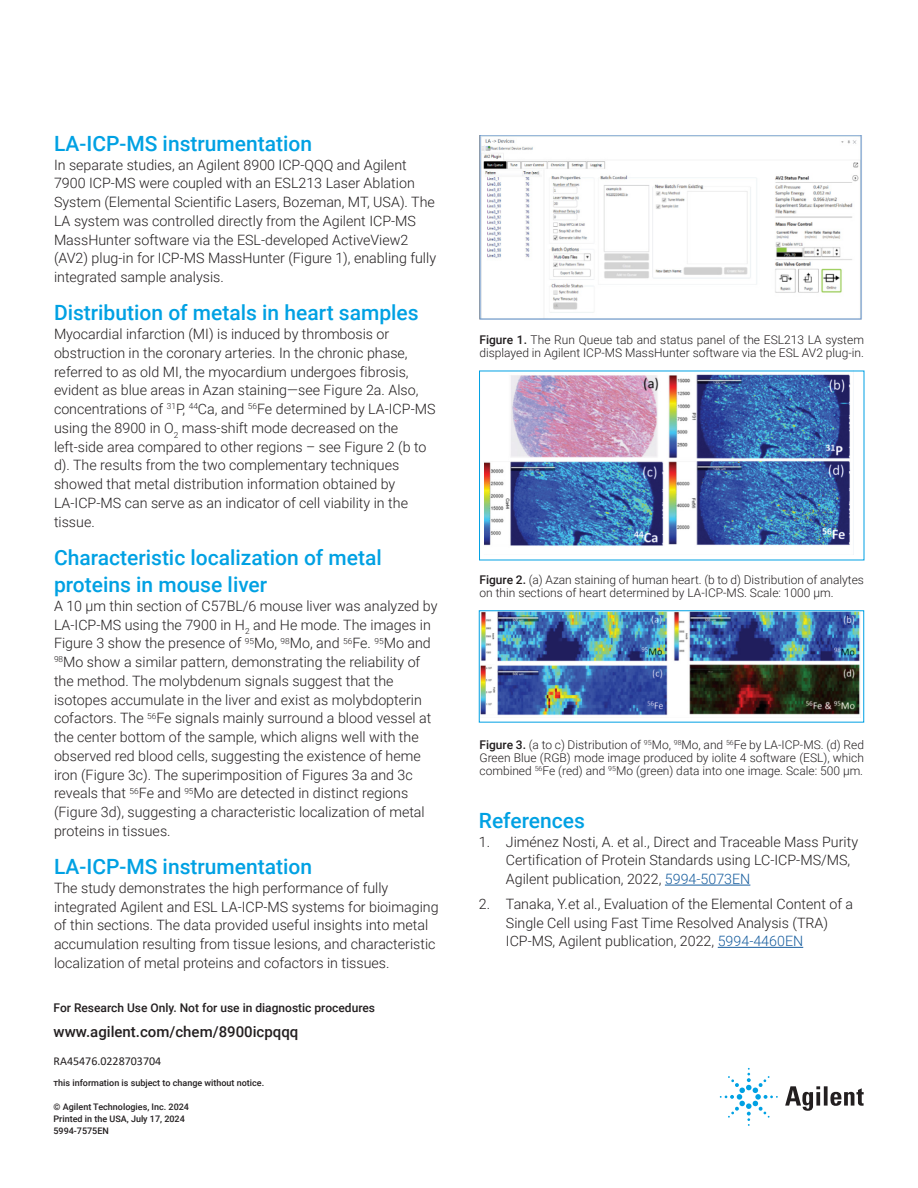
<style>
.page{position:relative;width:918px;height:1188px;background:#fff}
.page>*{position:absolute;margin:0;border:0;box-sizing:border-box;transform-origin:0 0}
.DATA_subhead_large_blue{font:500 21px/27px "Roboto";color:#00a1e3}
.DATA_url{font:500 15px "Roboto";color:#231f20}
.DATA_text_black{font:300 14.25px/18.8px "Roboto";color:#231f20}
.t1{font:300 12px/13.2px "Roboto";color:#231f20}
.BROCHURE_Copyright___Info{font:500 12px "Roboto";color:#231f20}
.DATA_url-2{font:12px "Calibri";color:#231f20}
.BROCHURE_Copyright___Info-2{font:500 9px/12px "Roboto";color:#231f20}
.DATA_url-3{font:500 9px "Roboto";color:#231f20}
.s1{font-weight:500;color:#211d1e}
.s2{font-weight:500}
.s3{color:#175d9e}
</style>
<div class="page">
<img style="left:479px;top:135px;width:383px;height:185px">
<img style="left:484px;top:374px;width:367px;height:172px">
<img style="left:481px;top:612px;width:380px;height:104px">
<hr style="left:665px;top:885px;width:85px;height:1px;background:#175d9e">
<hr style="left:718px;top:947px;width:85px;height:1px;background:#175d9e">
<svg style="left:785px;top:1086px;width:79px;height:25px"></svg>
<svg style="left:720px;top:1068px;width:58px;height:58px"></svg>
<p class="DATA_subhead_large_blue" style="left:54px;top:129px;width:260px">LA-ICP-MS instrumentation</p>
<p class="DATA_text_black" style="left:54px;top:155px;width:384px">In separate studies, an Agilent 8900 ICP-QQQ and Agilent 7900 ICP-MS were coupled with an ESL213 Laser Ablation System (Elemental Scientific Lasers, Bozeman, MT, USA). The LA system was controlled directly from the Agilent ICP-MS MassHunter software via the ESL-developed ActiveView2 (AV2) plug-in for ICP-MS MassHunter (Figure 1), enabling fully integrated sample analysis.</p>
<p class="DATA_subhead_large_blue" style="left:54px;top:299px;width:366px">Distribution of metals in heart samples</p>
<p class="DATA_text_black" style="left:54px;top:324px;width:383px">Myocardial infarction (MI) is induced by thrombosis or obstruction in the coronary arteries. In the chronic phase, referred to as old MI, the myocardium undergoes fibrosis, evident as blue areas in Azan staining—see Figure 2a. Also, concentrations of <sup>31</sup>P, <sup>44</sup>Ca, and <sup>56</sup>Fe determined by LA-ICP-MS using the 8900 in O<sub>2</sub> mass-shift mode decreased on the left-side area compared to other regions – see Figure 2 (b to d). The results from the two complementary techniques showed that metal distribution information obtained by LA-ICP-MS can serve as an indicator of cell viability in the tissue.</p>
<p class="DATA_subhead_large_blue" style="left:54px;top:543px;width:329px">Characteristic localization of metal proteins in mouse liver</p>
<p class="DATA_text_black" style="left:54px;top:596px;width:385px">A 10 µm thin section of C57BL/6 mouse liver was analyzed by LA-ICP-MS using the 7900 in H<sub>2</sub> and He mode. The images in Figure 3 show the presence of <sup>95</sup>Mo, <sup>98</sup>Mo, and <sup>56</sup>Fe. <sup>95</sup>Mo and <sup>98</sup>Mo show a similar pattern, demonstrating the reliability of the method. The molybdenum signals suggest that the isotopes accumulate in the liver and exist as molybdopterin cofactors. The <sup>56</sup>Fe signals mainly surround a blood vessel at the center bottom of the sample, which aligns well with the observed red blood cells, suggesting the existence of heme iron (Figure 3c). The superimposition of Figures 3a and 3c reveals that <sup>56</sup>Fe and <sup>95</sup>Mo are detected in distinct regions (Figure 3d), suggesting a characteristic localization of metal proteins in tissues.</p>
<p class="DATA_subhead_large_blue" style="left:54px;top:852px;width:260px">LA-ICP-MS instrumentation</p>
<p class="DATA_text_black" style="left:54px;top:878px;width:386px">The study demonstrates the high performance of fully integrated Agilent and ESL LA-ICP-MS systems for bioimaging of thin sections. The data provided useful insights into metal accumulation resulting from tissue lesions, and characteristic localization of metal proteins and cofactors in tissues.</p>
<p class="BROCHURE_Copyright___Info" style="left:54px;top:1000px;width:323px">For Research Use Only. Not for use in diagnostic procedures</p>
<p class="DATA_url" style="left:54px;top:1021px;width:246px">www.agilent.com/chem/8900icpqqq</p>
<p class="DATA_url-2" style="left:54px;top:1053px;width:109px">RA45476.0228703704</p>
<p class="DATA_url-3" style="left:54px;top:1076px;width:212px">This information is subject to change without notice.</p>
<p class="BROCHURE_Copyright___Info-2" style="left:54px;top:1100px;width:137px">© Agilent Technologies, Inc. 2024<br>Printed in the USA, July 17, 2024<br>5994-7575EN</p>
<p class="t1" style="left:480px;top:333px;width:386px"><span class="s1">Figure 1</span><span class="s2">.</span> The Run Queue tab and status panel of the ESL213 LA system displayed in Agilent ICP-MS MassHunter software via the ESL AV2 plug-in.</p>
<p class="t1" style="left:480px;top:572px;width:386px"><span class="s1">Figure 2</span><span class="s2">.</span> (a) Azan staining of human heart. (b to d) Distribution of analytes on thin sections of heart determined by LA-ICP-MS. Scale: 1000 µm.</p>
<p class="t1" style="left:480px;top:737px;width:386px;text-align:justify"><span class="s1">Figure 3</span><span class="s2">.</span> (a to c) Distribution of <sup>95</sup>Mo, <sup>98</sup>Mo, and <sup>56</sup>Fe by LA-ICP-MS. (d) Red Green Blue (RGB) mode image produced by iolite 4 software (ESL), which combined <sup>56</sup>Fe (red) and <sup>95</sup>Mo (green) data into one image. Scale: 500 µm.</p>
<p class="DATA_subhead_large_blue" style="left:479px;top:806px;width:108px">References</p>
<p class="DATA_text_black" style="left:506px;top:832px;width:354px;text-indent:-27px">1. Jiménez Nosti, A. et al., Direct and Traceable Mass Purity<br>Certification of Protein Standards using LC-ICP-MS/MS,<br>Agilent publication, 2022, <span class="s3">5994-5073EN</span></p>
<p class="DATA_text_black" style="left:506px;top:894px;width:349px;text-indent:-27px">2. Tanaka, Y.et al., Evaluation of the Elemental Content of a<br>Single Cell using Fast Time Resolved Analysis (TRA)<br>ICP-MS, Agilent publication, 2022, <span class="s3">5994-4460EN</span></p>
</div>
